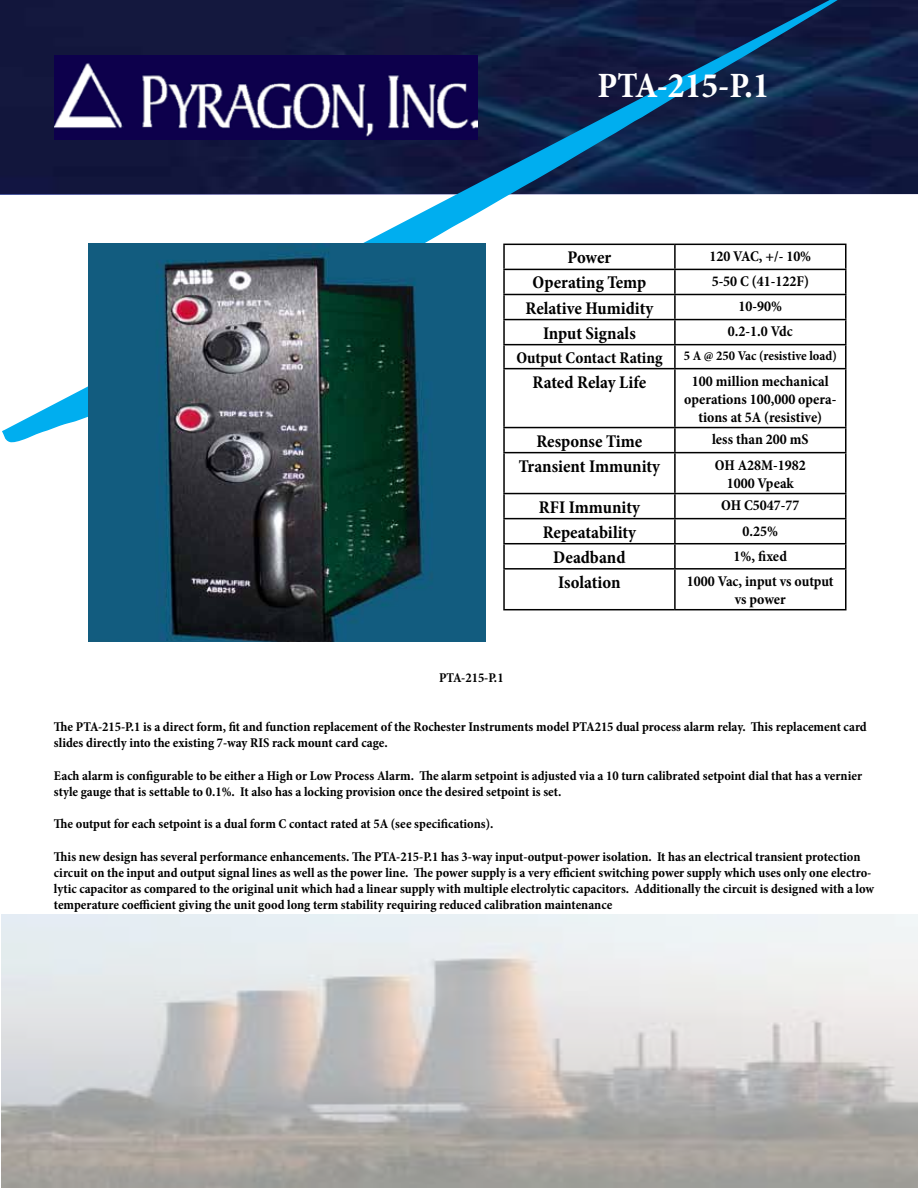
<style>
.page{position:relative;width:918px;height:1188px;background:#fff}
.page>*{position:absolute;margin:0;border:0;box-sizing:border-box;transform-origin:0 0}
.t1{font:700 condensed 36px "Minion Pro";color:#fff}
.t2{font:700 condensed 18px "Minion Pro";letter-spacing:-.005em;color:#000}
.t3{font:700 condensed 16.5px "Minion Pro";letter-spacing:-.005em;color:#000}
.t4{font:700 condensed 15px/18px "Minion Pro";color:#000;text-align:center}
.t5{font:700 condensed 13.5px/16.2px "Minion Pro";color:#000}
</style>
<div class="page">
<img style="left:1px;top:914px;width:917px;height:274px">
<img style="left:0;top:0;width:918px;height:193px">
<svg style="left:1px;top:0;width:881px;height:444px"></svg>
<hr style="left:503px;top:244px;width:172px;height:1px;background:#000">
<hr style="left:503px;top:245px;width:2px;height:24px;background:#000">
<hr style="left:675px;top:244px;width:172px;height:1px;background:#000">
<hr style="left:674px;top:245px;width:2px;height:24px;background:#000">
<hr style="left:845px;top:245px;width:2px;height:24px;background:#000">
<hr style="left:503px;top:269px;width:172px;height:1px;background:#000">
<hr style="left:503px;top:270px;width:2px;height:24px;background:#000">
<hr style="left:675px;top:269px;width:172px;height:1px;background:#000">
<hr style="left:674px;top:270px;width:2px;height:24px;background:#000">
<hr style="left:845px;top:270px;width:2px;height:24px;background:#000">
<hr style="left:503px;top:294px;width:172px;height:1px;background:#000">
<hr style="left:503px;top:295px;width:2px;height:24px;background:#000">
<hr style="left:675px;top:294px;width:172px;height:1px;background:#000">
<hr style="left:674px;top:295px;width:2px;height:24px;background:#000">
<hr style="left:845px;top:295px;width:2px;height:24px;background:#000">
<hr style="left:503px;top:319px;width:172px;height:1px;background:#000">
<hr style="left:503px;top:320px;width:2px;height:24px;background:#000">
<hr style="left:675px;top:319px;width:172px;height:1px;background:#000">
<hr style="left:674px;top:320px;width:2px;height:24px;background:#000">
<hr style="left:845px;top:320px;width:2px;height:24px;background:#000">
<hr style="left:503px;top:344px;width:172px;height:1px;background:#000">
<hr style="left:503px;top:345px;width:2px;height:23px;background:#000">
<hr style="left:675px;top:344px;width:172px;height:1px;background:#000">
<hr style="left:674px;top:345px;width:2px;height:23px;background:#000">
<hr style="left:845px;top:345px;width:2px;height:23px;background:#000">
<hr style="left:503px;top:368px;width:172px;height:1px;background:#000">
<hr style="left:503px;top:369px;width:2px;height:58px;background:#000">
<hr style="left:675px;top:368px;width:172px;height:1px;background:#000">
<hr style="left:674px;top:369px;width:2px;height:58px;background:#000">
<hr style="left:845px;top:369px;width:2px;height:58px;background:#000">
<hr style="left:503px;top:427px;width:172px;height:1px;background:#000">
<hr style="left:503px;top:428px;width:2px;height:24px;background:#000">
<hr style="left:675px;top:427px;width:172px;height:1px;background:#000">
<hr style="left:674px;top:428px;width:2px;height:24px;background:#000">
<hr style="left:845px;top:428px;width:2px;height:24px;background:#000">
<hr style="left:503px;top:452px;width:172px;height:1px;background:#000">
<hr style="left:503px;top:453px;width:2px;height:40px;background:#000">
<hr style="left:675px;top:452px;width:172px;height:1px;background:#000">
<hr style="left:674px;top:453px;width:2px;height:40px;background:#000">
<hr style="left:845px;top:453px;width:2px;height:40px;background:#000">
<hr style="left:503px;top:493px;width:172px;height:1px;background:#000">
<hr style="left:503px;top:494px;width:2px;height:24px;background:#000">
<hr style="left:675px;top:493px;width:172px;height:1px;background:#000">
<hr style="left:674px;top:494px;width:2px;height:24px;background:#000">
<hr style="left:845px;top:494px;width:2px;height:24px;background:#000">
<hr style="left:503px;top:518px;width:172px;height:1px;background:#000">
<hr style="left:503px;top:519px;width:2px;height:24px;background:#000">
<hr style="left:675px;top:518px;width:172px;height:1px;background:#000">
<hr style="left:674px;top:519px;width:2px;height:24px;background:#000">
<hr style="left:845px;top:519px;width:2px;height:24px;background:#000">
<hr style="left:503px;top:543px;width:172px;height:1px;background:#000">
<hr style="left:503px;top:544px;width:2px;height:24px;background:#000">
<hr style="left:675px;top:543px;width:172px;height:1px;background:#000">
<hr style="left:674px;top:544px;width:2px;height:24px;background:#000">
<hr style="left:845px;top:544px;width:2px;height:24px;background:#000">
<hr style="left:503px;top:568px;width:172px;height:2px;background:#000">
<hr style="left:503px;top:570px;width:2px;height:39px;background:#000">
<hr style="left:675px;top:568px;width:172px;height:2px;background:#000">
<hr style="left:674px;top:570px;width:2px;height:39px;background:#000">
<hr style="left:845px;top:570px;width:2px;height:39px;background:#000">
<hr style="left:503px;top:609px;width:172px;height:1px;background:#000">
<hr style="left:675px;top:609px;width:172px;height:1px;background:#000">
<img style="left:89px;top:244px;width:397px;height:397px">
<h1 class="t1" style="left:598px;top:61px;width:174px">PTA-215-P.1</h1>
<h2 class="t2" style="left:568px;top:245px;width:45px">Power</h2>
<p class="t4" style="left:709px;top:247px;width:103px">120 VAC, +/- 10%</p>
<h2 class="t2" style="left:533px;top:270px;width:115px">Operating Temp</h2>
<p class="t4" style="left:712px;top:272px;width:99px">5-50 C (41-122F)</p>
<h2 class="t2" style="left:526px;top:295px;width:129px">Relative Humidity</h2>
<p class="t4" style="left:739px;top:298px;width:45px">10-90%</p>
<h2 class="t2" style="left:543px;top:321px;width:94px">Input Signals</h2>
<p class="t4" style="left:728px;top:323px;width:66px">0.2-1.0 Vdc</p>
<p class="t3" style="left:516px;top:346px;width:148px">Output Contact Rating</p>
<p class="t5" style="left:684px;top:348px;width:154px">5 A @ 250 Vac (resistive load)</p>
<h2 class="t2" style="left:533px;top:370px;width:115px">Rated Relay Life</h2>
<p class="t4" style="left:684px;top:372px;width:154px">100 million mechanical operations 100,000 opera&shy;tions at 5A (resistive)</p>
<h2 class="t2" style="left:537px;top:429px;width:107px">Response Time</h2>
<p class="t4" style="left:712px;top:431px;width:98px">less than 200 mS</p>
<h2 class="t2" style="left:519px;top:454px;width:143px">Transient Immunity</h2>
<p class="t4" style="left:715px;top:456px;width:93px">OH A28M-1982<br>1000 Vpeak</p>
<h2 class="t2" style="left:539px;top:494px;width:103px">RFI Immunity</h2>
<p class="t4" style="left:721px;top:497px;width:80px">OH C5047-77</p>
<h2 class="t2" style="left:543px;top:520px;width:95px">Repeatability</h2>
<p class="t4" style="left:743px;top:522px;width:37px">0.25%</p>
<h2 class="t2" style="left:553px;top:545px;width:74px">Deadband</h2>
<p class="t4" style="left:734px;top:547px;width:55px">1%, fixed</p>
<h2 class="t2" style="left:558px;top:570px;width:64px">Isolation</h2>
<p class="t4" style="left:687px;top:572px;width:148px">1000 Vac, input vs output vs power</p>
<p class="t5" style="left:439px;top:670px;width:66px">PTA-215-P.1</p>
<p class="t5" style="left:54px;top:718px;width:814px">The PTA-215-P.1 is a direct form, fit and function replacement of the Rochester Instruments model PTA215 dual process alarm relay. This replacement card slides directly into the existing 7-way RIS rack mount card cage.</p>
<p class="t5" style="left:54px;top:767px;width:810px">Each alarm is configurable to be either a High or Low Process Alarm. The alarm setpoint is adjusted via a 10 turn calibrated setpoint dial that has a vernier style gauge that is settable to 0.1%. It also has a locking provision once the desired setpoint is set.</p>
<p class="t5" style="left:54px;top:816px;width:441px">The output for each setpoint is a dual form C contact rated at 5A (see specifications).</p>
<p class="t5" style="left:54px;top:848px;width:822px">This new design has several performance enhancements. The PTA-215-P.1 has 3-way input-output-power isolation. It has an electrical transient protection circuit on the input and output signal lines as well as the power line. The power supply is a very efficient switching power supply which uses only one electro&shy;lytic capacitor as compared to the original unit which had a linear supply with multiple electrolytic capacitors. Additionally the circuit is designed with a low temperature coefficient giving the unit good long term stability requiring reduced calibration maintenance</p>
</div>
